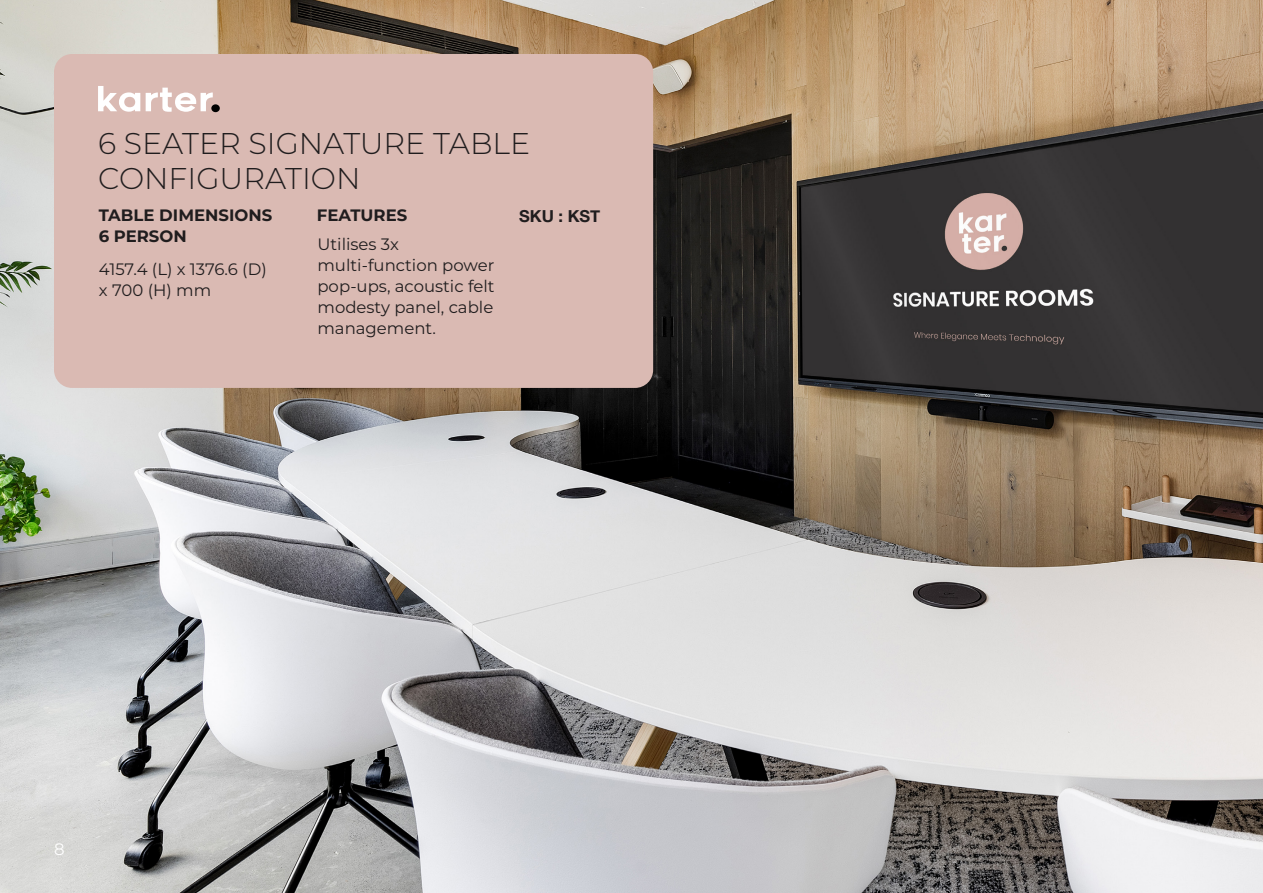
<style>
.page{position:relative;width:1263px;height:893px;background:#fff}
.page>*{position:absolute;margin:0;border:0;box-sizing:border-box;transform-origin:0 0}
.Specs{font:300 30px/34.5px "Montserrat";color:#201d1e}
.Normal_Para{font:16.5px/21px "Montserrat";color:#201d1e;text-align:justify}
.t1{font:700 16.5px "Montserrat";color:#201d1e}
.t2{font:700 16.5px "Helvetica Neue";color:#201d1e}
.Normal_Para-2{font:16.5px "Montserrat";color:#fff}
</style>
<div class="page">
<img style="left:0;top:0;width:1263px;height:893px">
<div style="left:54px;top:54px;width:599px;height:334px;background:#dabab3;border-radius:18px"></div>
<svg style="left:98px;top:86px;width:42px;height:26px"></svg>
<svg style="left:146px;top:88px;width:67px;height:24px"></svg>
<div style="left:211px;top:104px;width:9px;height:8px;background:#000;border-radius:50%"></div>
<p class="Specs" style="left:98px;top:126px;width:434px">6 SEATER SIGNATURE TABLE<br>CONFIGURATION</p>
<p class="t1" style="left:99px;top:204px;width:175px">TABLE DIMENSIONS</p>
<p class="t1" style="left:99px;top:225px;width:90px">6 PERSON</p>
<p class="Normal_Para" style="left:99px;top:258px;width:170px">4157.4 (L) x 1376.6 (D)</p>
<p class="Normal_Para" style="left:99px;top:279px;width:114px">x 700 (H) mm</p>
<p class="t2" style="left:519px;top:203px;width:83px">SKU : KST</p>
<p class="t1" style="left:317px;top:204px;width:92px">FEATURES</p>
<p class="Normal_Para" style="left:317px;top:233px;width:83px">Utilises 3x</p>
<p class="Normal_Para" style="left:317px;top:254px;width:179px">multi-function power pop-ups, acoustic felt modesty panel, cable management.</p>
<p class="Normal_Para-2" style="left:54px;top:838px;width:12px">8</p>
</div>
